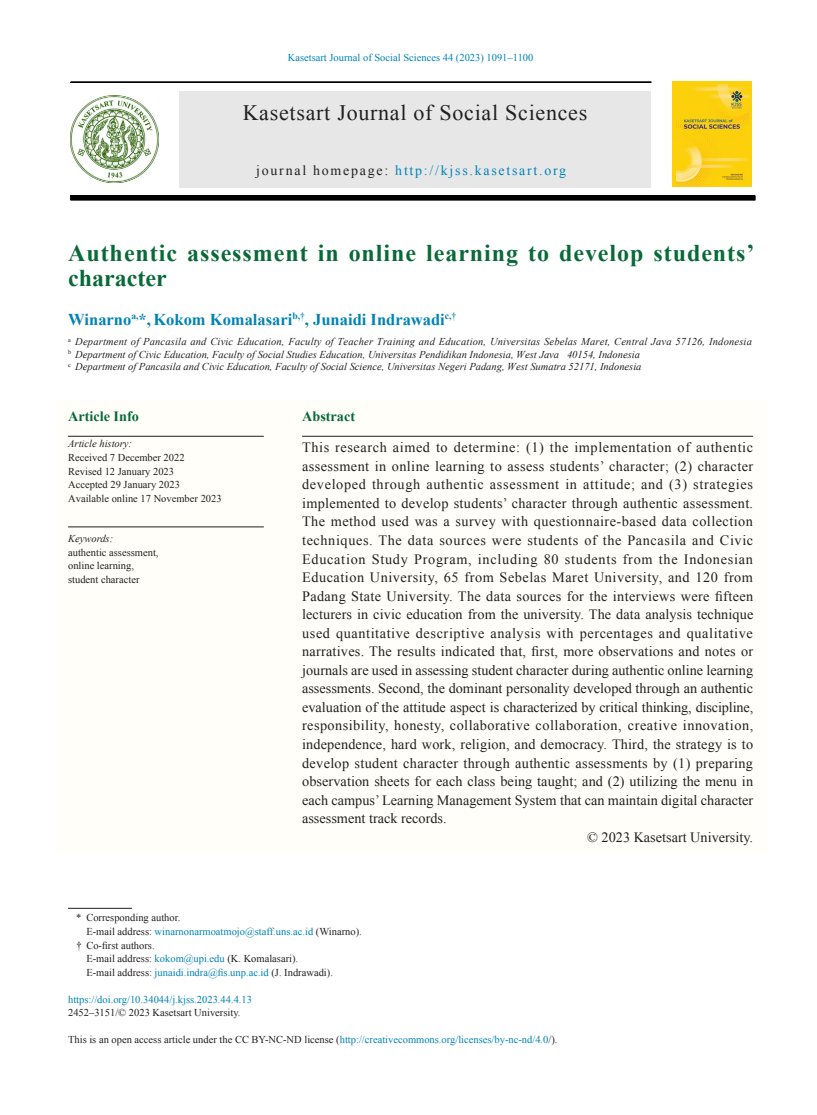
<style>
.page{position:relative;width:817px;height:1115px;background:#fff}
.page>*{position:absolute;margin:0;border:0;box-sizing:border-box;transform-origin:0 0}
._1_office_line_E{font:700 24px/25.5px "Times New Roman";letter-spacing:.04em;color:#096939}
._2_Text_E_9_5{font:22.05px "Times New Roman";letter-spacing:.035em;color:#231f20}
._1_office_line_E-2{font:700 16.5px "Times New Roman";color:#0083b6}
._2_Text_E_9_5-2{font:14.25px/18.5px "Times New Roman";color:#231f20;text-align:justify}
._2_Text_line_E{font:14.25px "Times New Roman";color:#231f20}
._1_Article___Abstrac{font:700 14.25px "Times New Roman";color:#096939}
._2_Text_E_9_5-3{font:13.95px "Times New Roman";letter-spacing:.125em;color:#0083b6}
._1_office_line_E-3{font:italic 10.5px/12.6px "Times New Roman";color:#231f20}
._1_Article_info___ke{font:10.5px/13.6px "Times New Roman";color:#231f20}
._1_coress{font:10.5px "Times New Roman";color:#231f20}
._2_Text_E_9_5-4{font:10.5px "Times New Roman";color:#231f20}
._1_coress-2{font:10.5px "Times New Roman";color:#0083b6}
._0_Master_head{font:10.5px "Times New Roman";color:#0083b6}
._1_doi{font:10.5px "Times New Roman";color:#0083b6}
._1_doi-2{font:10.5px "Times New Roman";color:#231f20}
._1_coress_line{font:10.5px "Times New Roman";color:#231f20}
._1_keyword_head{font:italic 10.5px "Times New Roman";color:#231f20}
.s1{color:#231f20}
.s2{font-style:italic}
.s3{color:#0083b6}
</style>
<div class="page">
<div style="left:71px;top:196px;width:684px;height:4px;border:1px solid #000"></div>
<div style="left:179px;top:91px;width:471px;height:96px;background:#e7e7e7"></div>
<img style="left:71px;top:95px;width:87px;height:88px">
<div style="left:71px;top:82px;width:580px;height:1px;border:1px solid #000"></div>
<svg style="left:672px;top:81px;width:80px;height:106px"></svg>
<img style="left:672px;top:82px;width:79px;height:104px">
<hr style="left:68px;top:907px;width:64px;height:1px;background:#231f20">
<div style="left:57px;top:399px;width:710px;height:455px;background:#fffef8"></div>
<hr style="left:302px;top:436px;width:451px;height:1px;background:#231f20">
<hr style="left:68px;top:436px;width:196px;height:1px;background:#231f20">
<hr style="left:68px;top:526px;width:196px;height:1px;background:#231f20">
<p class="_0_Master_head" style="left:288px;top:50px;width:247px">Kasetsart Journal of Social Sciences 44 (2023) 1091–1100</p>
<p class="_2_Text_E_9_5" style="left:243px;top:97px;width:346px">Kasetsart Journal of Social Sciences</p>
<p class="_2_Text_E_9_5-3" style="left:256px;top:160px;width:311px"><span class="s1">journal homepage:</span> http://kjss.kasetsart.org</p>
<p class="_1_office_line_E" style="left:68px;top:239px;width:687px">Authentic assessment in online learning to develop students’ character</p>
<p class="_1_office_line_E-2" style="left:68px;top:307px;width:390px">Winarno<sup>a,</sup>*,Kokom Komalasari<sup>b,†</sup>, Junaidi Indrawadi<sup>c,†</sup></p>
<p class="_1_office_line_E-3" style="left:68px;top:335px;width:685px"><sup>a</sup> Department of Pancasila and Civic Education, Faculty of Teacher Training and Education, Universitas Sebelas Maret, Central Java 57126, Indonesia <sup>b</sup> Department of Civic Education, Faculty of Social Studies Education, Universitas Pendidikan Indonesia, West Java 40154, Indonesia<br><sup>c</sup> Department of Pancasila and Civic Education, Faculty of Social Science, Universitas Negeri Padang, West Sumatra 52171, Indonesia</p>
<p class="_1_Article___Abstrac" style="left:68px;top:406px;width:72px">Article Info</p>
<p class="_1_Article_info___ke" style="left:68px;top:436px;width:155px"><span class="s2">Article history:<br></span>Received 7 December 2022<br>Revised 12 January 2023<br>Accepted 29 January 2023<br>Available online 17 November 2023</p>
<p class="_1_keyword_head" style="left:68px;top:531px;width:47px">Keywords:</p>
<p class="_1_Article_info___ke" style="left:68px;top:545px;width:92px">authentic assessment,</p>
<p class="_1_Article_info___ke" style="left:68px;top:558px;width:67px">online learning,</p>
<p class="_1_Article_info___ke" style="left:68px;top:572px;width:73px">student character</p>
<p class="_1_Article___Abstrac" style="left:302px;top:406px;width:55px">Abstract</p>
<p class="_2_Text_E_9_5-2" style="left:302px;top:437px;width:452px">This research aimed to determine: (1) the implementation of authentic assessment in online learning to assess students’ character; (2) character developed through authentic assessment in attitude; and (3) strategies implemented to develop students’ character through authentic assessment.<br>The method used was a survey with questionnaire-based data collection techniques. The data sources were students of the Pancasila and Civic Education Study Program, including 80 students from the Indonesian Education University, 65 from Sebelas Maret University, and 120 from Padang State University. The data sources for the interviews were fifteen lecturers in civic education from the university. The data analysis technique used quantitative descriptive analysis with percentages and qualitative narratives. The results indicated that, first, more observations and notes or journals are used in assessing student character during authentic online learning assessments. Second, the dominant personality developed through an authentic evaluation of the attitude aspect is characterized by critical thinking, discipline, responsibility, honesty, collaborative collaboration, creative innovation, independence, hard work, religion, and democracy. Third, the strategy is to develop student character through authentic assessments by (1) preparing observation sheets for each class being taught; and (2) utilizing the menu in each campus’ Learning Management System that can maintain digital character assessment track records.</p>
<p class="_2_Text_line_E" style="left:587px;top:826px;width:167px">© 2023 Kasetsart University.</p>
<p class="_1_coress_line" style="left:76px;top:910px;width:106px">* Corresponding author.</p>
<p class="_1_coress-2" style="left:86px;top:923px;width:277px"><span class="s1">E-mail address:</span> winarnonarmoatmojo@staff.uns.ac.id <span class="s1">(Winarno).</span></p>
<p class="_1_coress" style="left:77px;top:937px;width:80px">† Co-first authors.</p>
<p class="_1_coress" style="left:86px;top:951px;width:213px">E-mail address: <span class="s3">kokom@upi.edu</span> (K. Komalasari).</p>
<p class="_1_coress" style="left:86px;top:964px;width:248px">E-mail address: <span class="s3">junaidi.indra@fis.unp.ac.id</span> (J. Indrawadi).</p>
<p class="_1_doi" style="left:68px;top:991px;width:185px">https://doi.org/10.34044/j.kjss.2023.44.4.13</p>
<p class="_1_doi-2" style="left:68px;top:1004px;width:174px">2452–3151/© 2023 Kasetsart University.</p>
<p class="_2_Text_E_9_5-4" style="left:68px;top:1031px;width:491px">This is an open access article under the CC BY-NC-ND license (<span class="s3">http://creativecommons.org/licenses/by-nc-nd/4.0</span>/).</p>
</div>
